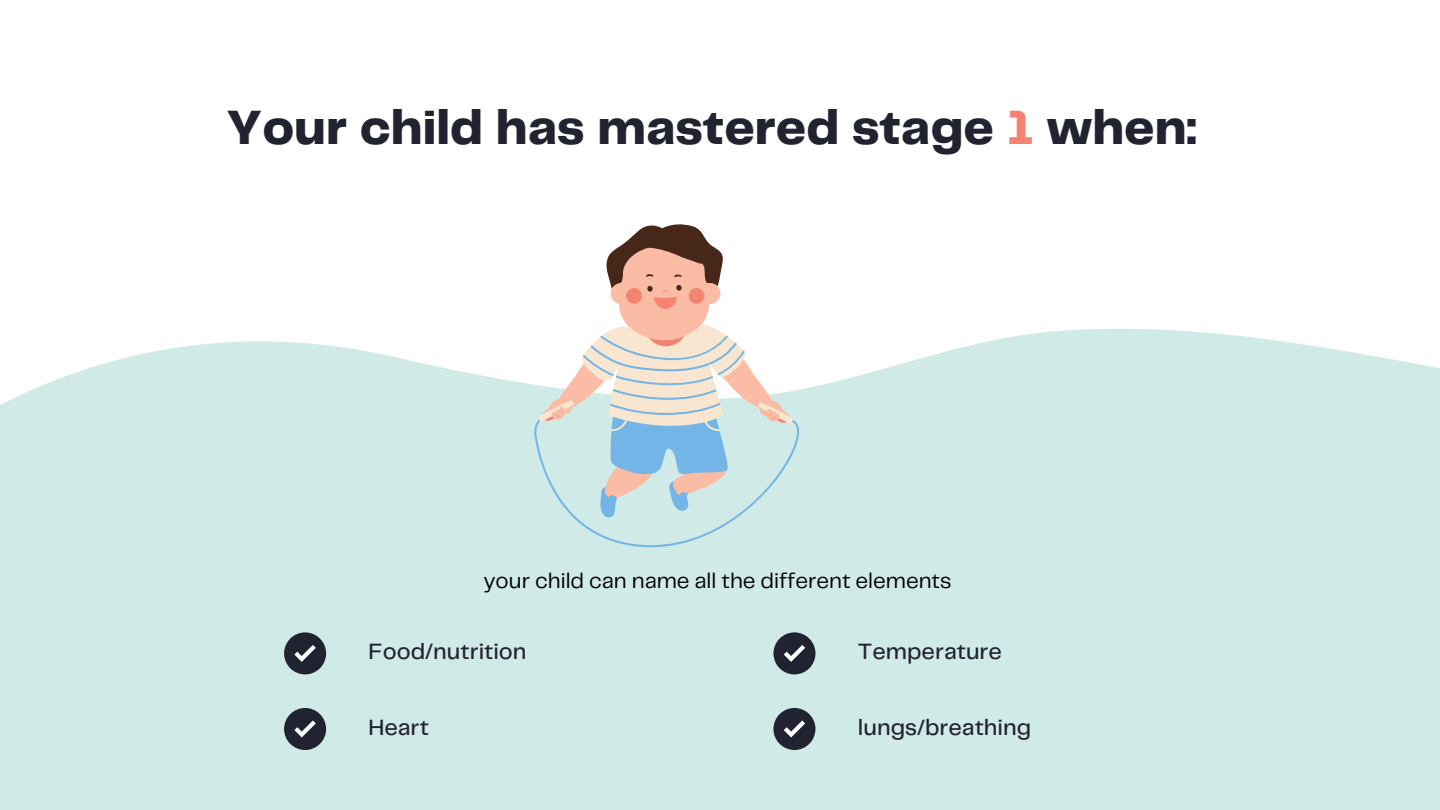
<style>
.page{position:relative;width:1440px;height:810px;background:#fff}
.page>*{position:absolute;margin:0;border:0;box-sizing:border-box;transform-origin:0 0}
.t1{font:800 50px "Telegraf";color:#212430}
.t2{font:500 23px "Telegraf";color:#212430}
.t3{font:22px "Telegraf";color:#000}
.s1{color:#f58371}
</style>
<div class="page">
<div style="left:0;top:329px;width:1440px;height:481px;background:#d0eae8"></div>
<div style="left:284px;top:632px;width:42px;height:42px;background:#212430;border-radius:50%"></div>
<svg style="left:294px;top:645px;width:22px;height:17px"></svg>
<div style="left:284px;top:708px;width:42px;height:42px;background:#212430;border-radius:50%"></div>
<svg style="left:294px;top:720px;width:22px;height:17px"></svg>
<div style="left:773px;top:632px;width:42px;height:42px;background:#212430;border-radius:50%"></div>
<svg style="left:784px;top:645px;width:21px;height:17px"></svg>
<div style="left:773px;top:708px;width:42px;height:42px;background:#212430;border-radius:50%"></div>
<svg style="left:784px;top:720px;width:21px;height:17px"></svg>
<svg style="left:620px;top:311px;width:89px;height:14px"></svg>
<svg style="left:534px;top:325px;width:265px;height:222px"></svg>
<svg style="left:606px;top:224px;width:117px;height:87px"></svg>
<h2 class="t1" style="left:226px;top:106px;width:972px">Your child has mastered stage <span class="s1">1</span> when:</h2>
<p class="t3" style="left:483px;top:571px;width:470px">your child can name all the different elements</p>
<h1 class="t2" style="left:369px;top:642px;width:160px">Food/nutrition</h1>
<p class="t2" style="left:369px;top:717px;width:62px">Heart</p>
<p class="t2" style="left:858px;top:642px;width:146px">Temperature</p>
<p class="t2" style="left:858px;top:717px;width:175px">lungs/breathing</p>
</div>
